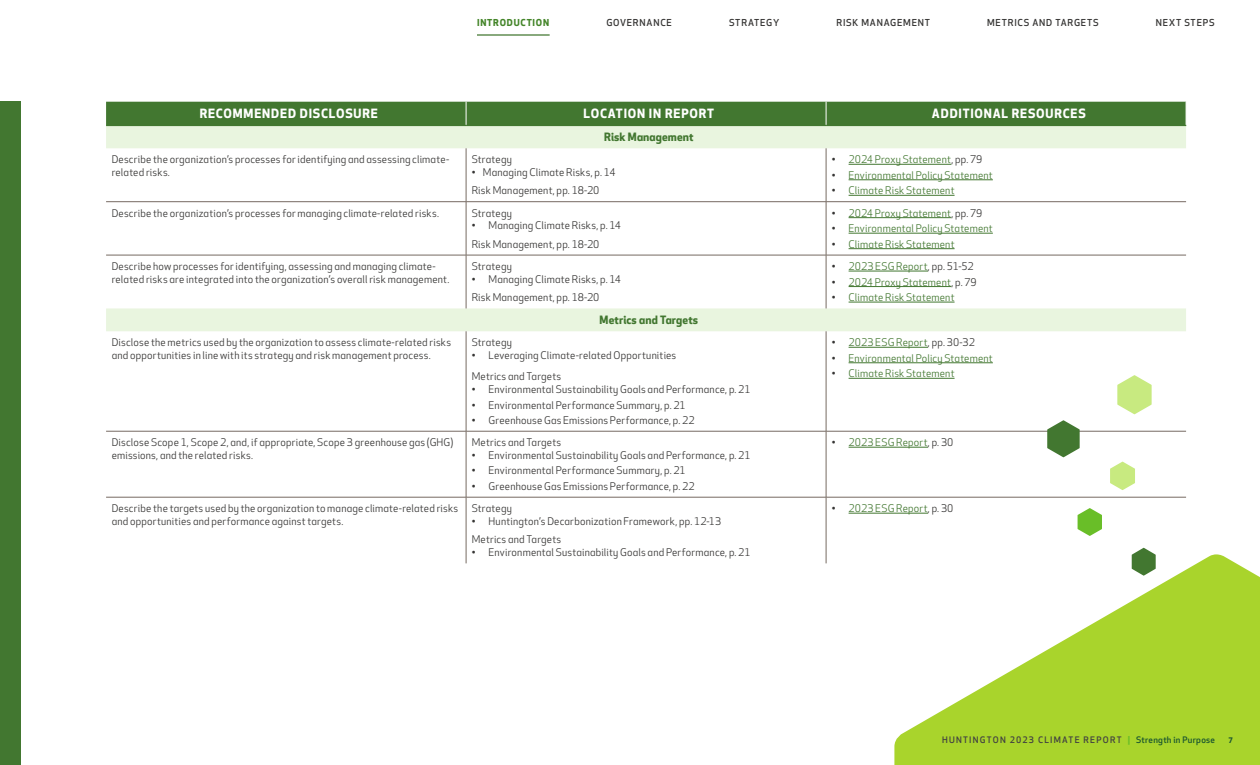
<style>
.page{position:relative;width:1260px;height:765px;background:#fff}
.page>*{position:absolute;margin:0;border:0;box-sizing:border-box;transform-origin:0 0}
.Chart_Copy{font:700 12.5px "Huntington Apex";letter-spacing:.065em;color:#fff}
.Chart_Copy-2{font:700 11.25px "Huntington Apex";letter-spacing:.01em;color:#427730}
.Chart_Body_Copy{font:10.25px/12.8px "Huntington Apex";letter-spacing:.02em;color:#363534}
.t1{font:10.25px "Huntington Apex";letter-spacing:.015em;color:#427730}
.t2{font:500 9.38px "Huntington Apex";letter-spacing:.085em;color:#363534}
.t3{font:700 9.38px "Huntington Apex";letter-spacing:.085em;color:#448529}
.t4{font:500 8.75px "Huntington Apex";letter-spacing:.14em;color:#414042}
.t5{font:700 7.5px "Huntington Apex";color:#1b5630}
.s1{color:#363534}
.s2{font-weight:700;color:#69be28}
.s3{color:#1b5630}
</style>
<div class="page">
<div style="left:0;top:101px;width:21px;height:664px;background:#427730"></div>
<hr style="left:477px;top:34px;width:73px;height:2px;background:#427730">
<svg style="left:894px;top:554px;width:366px;height:211px;fill:#a9d42c"></svg>
<svg style="left:106px;top:126px;width:1080px;height:205px"></svg>
<hr style="left:106px;top:125px;width:360px;height:1px;background:#427730">
<hr style="left:466px;top:125px;width:360px;height:1px;background:#427730">
<hr style="left:826px;top:125px;width:360px;height:1px;background:#427730">
<div style="left:106px;top:102px;width:1081px;height:23px;background:#427730"></div>
<hr style="left:466px;top:148px;width:1px;height:54px;background:#766a62">
<hr style="left:826px;top:148px;width:1px;height:54px;background:#766a62">
<hr style="left:106px;top:201px;width:360px;height:1px;background:#766a62">
<hr style="left:466px;top:201px;width:360px;height:1px;background:#766a62">
<hr style="left:466px;top:202px;width:1px;height:53px;background:#766a62">
<hr style="left:826px;top:201px;width:360px;height:1px;background:#766a62">
<hr style="left:826px;top:202px;width:1px;height:53px;background:#766a62">
<hr style="left:106px;top:255px;width:360px;height:1px;background:#766a62">
<hr style="left:466px;top:255px;width:360px;height:1px;background:#766a62">
<hr style="left:466px;top:255px;width:1px;height:53px;background:#766a62">
<hr style="left:826px;top:255px;width:360px;height:1px;background:#766a62">
<hr style="left:826px;top:255px;width:1px;height:53px;background:#766a62">
<hr style="left:466px;top:331px;width:1px;height:100px;background:#766a62">
<hr style="left:826px;top:331px;width:1px;height:100px;background:#766a62">
<hr style="left:106px;top:431px;width:360px;height:1px;background:#766a62">
<hr style="left:466px;top:431px;width:360px;height:1px;background:#766a62">
<hr style="left:466px;top:431px;width:1px;height:66px;background:#766a62">
<hr style="left:826px;top:431px;width:360px;height:1px;background:#766a62">
<hr style="left:826px;top:431px;width:1px;height:66px;background:#766a62">
<hr style="left:106px;top:497px;width:360px;height:1px;background:#766a62">
<hr style="left:466px;top:497px;width:360px;height:1px;background:#766a62">
<hr style="left:466px;top:497px;width:1px;height:66px;background:#766a62">
<hr style="left:826px;top:497px;width:360px;height:1px;background:#766a62">
<hr style="left:826px;top:497px;width:1px;height:66px;background:#766a62">
<hr style="left:849px;top:164px;width:102px;height:1px;background:#427730">
<hr style="left:849px;top:180px;width:144px;height:1px;background:#427730">
<hr style="left:849px;top:195px;width:106px;height:1px;background:#427730">
<hr style="left:849px;top:217px;width:102px;height:1px;background:#427730">
<hr style="left:849px;top:233px;width:144px;height:1px;background:#427730">
<hr style="left:849px;top:248px;width:106px;height:1px;background:#427730">
<hr style="left:849px;top:271px;width:79px;height:1px;background:#427730">
<hr style="left:849px;top:286px;width:102px;height:1px;background:#427730">
<hr style="left:849px;top:302px;width:106px;height:1px;background:#427730">
<hr style="left:849px;top:347px;width:79px;height:1px;background:#427730">
<hr style="left:849px;top:363px;width:144px;height:1px;background:#427730">
<hr style="left:849px;top:378px;width:106px;height:1px;background:#427730">
<hr style="left:849px;top:447px;width:79px;height:1px;background:#427730">
<hr style="left:849px;top:513px;width:79px;height:1px;background:#427730">
<svg style="left:1047px;top:420px;width:33px;height:37px"></svg>
<svg style="left:1117px;top:375px;width:35px;height:39px"></svg>
<svg style="left:1110px;top:462px;width:25px;height:28px"></svg>
<svg style="left:1132px;top:548px;width:24px;height:28px"></svg>
<svg style="left:1078px;top:508px;width:24px;height:28px"></svg>
<p class="t3" style="left:477px;top:17px;width:74px">INTRODUCTION</p>
<p class="t2" style="left:606px;top:17px;width:67px">GOVERNANCE</p>
<p class="t2" style="left:729px;top:17px;width:52px">STRATEGY</p>
<p class="t2" style="left:836px;top:17px;width:95px">RISK MANAGEMENT</p>
<p class="t2" style="left:987px;top:17px;width:113px">METRICS AND TARGETS</p>
<p class="t2" style="left:1156px;top:17px;width:60px">NEXT STEPS</p>
<p class="Chart_Copy" style="left:200px;top:106px;width:180px">RECOMMENDED DISCLOSURE</p>
<p class="Chart_Copy" style="left:584px;top:106px;width:132px">LOCATION IN REPORT</p>
<p class="Chart_Copy" style="left:932px;top:106px;width:155px">ADDITIONAL RESOURCES</p>
<p class="Chart_Copy-2" style="left:604px;top:130px;width:91px">Risk Management</p>
<p class="Chart_Body_Copy" style="left:112px;top:154px;width:339px">Describe the organization’s processes for identifying and assessing climate&shy;related risks.</p>
<p class="Chart_Body_Copy" style="left:472px;top:154px;width:42px">Strategy</p>
<p class="t1" style="left:832px;top:154px;width:152px"><span class="s1">•</span> 2024 Proxy Statement<span class="s1">, pp. 79</span></p>
<p class="t1" style="left:832px;top:169px;width:163px"><span class="s1">•</span> Environmental Policy Statement</p>
<p class="t1" style="left:832px;top:185px;width:124px"><span class="s1">•</span> Climate Risk Statement</p>
<p class="Chart_Body_Copy" style="left:472px;top:166px;width:145px">• Managing Climate Risks, p. 14</p>
<p class="Chart_Body_Copy" style="left:472px;top:185px;width:129px">Risk Management, pp. 18-20</p>
<p class="Chart_Body_Copy" style="left:112px;top:207px;width:329px">Describe the organization’s processes for managing climate-related risks.</p>
<p class="Chart_Body_Copy" style="left:472px;top:207px;width:42px">Strategy</p>
<p class="Chart_Body_Copy" style="left:472px;top:220px;width:151px">• Managing Climate Risks, p. 14</p>
<p class="Chart_Body_Copy" style="left:472px;top:238px;width:129px">Risk Management, pp. 18-20</p>
<p class="Chart_Body_Copy" style="left:112px;top:260px;width:339px">Describe how processes for identifying, assessing and managing climate&shy;related risks are integrated into the organization’s overall risk management.</p>
<p class="Chart_Body_Copy" style="left:472px;top:260px;width:42px">Strategy</p>
<p class="Chart_Body_Copy" style="left:472px;top:273px;width:151px">• Managing Climate Risks, p. 14</p>
<p class="Chart_Body_Copy" style="left:472px;top:292px;width:129px">Risk Management, pp. 18-20</p>
<p class="Chart_Copy-2" style="left:600px;top:313px;width:100px">Metrics and Targets</p>
<p class="Chart_Body_Copy" style="left:112px;top:337px;width:341px">Disclose the metrics used by the organization to assess climate-related risks and opportunities in line with its strategy and risk management process.</p>
<p class="Chart_Body_Copy" style="left:472px;top:337px;width:42px">Strategy</p>
<p class="Chart_Body_Copy" style="left:472px;top:349px;width:206px">• Leveraging Climate-related Opportunities</p>
<p class="Chart_Body_Copy" style="left:472px;top:370px;width:91px">Metrics and Targets</p>
<p class="Chart_Body_Copy" style="left:472px;top:383px;width:281px">• Environmental Sustainability Goals and Performance, p. 21</p>
<p class="Chart_Body_Copy" style="left:472px;top:399px;width:216px">• Environmental Performance Summary, p. 21</p>
<p class="Chart_Body_Copy" style="left:472px;top:414px;width:225px">• Greenhouse Gas Emissions Performance, p. 22</p>
<p class="Chart_Body_Copy" style="left:112px;top:436px;width:343px">Disclose Scope 1, Scope 2, and, if appropriate, Scope 3 greenhouse gas (GHG) emissions, and the related risks.</p>
<p class="Chart_Body_Copy" style="left:472px;top:436px;width:91px">Metrics and Targets</p>
<p class="Chart_Body_Copy" style="left:472px;top:449px;width:281px">• Environmental Sustainability Goals and Performance, p. 21</p>
<p class="Chart_Body_Copy" style="left:472px;top:465px;width:216px">• Environmental Performance Summary, p. 21</p>
<p class="Chart_Body_Copy" style="left:472px;top:480px;width:225px">• Greenhouse Gas Emissions Performance, p. 22</p>
<p class="Chart_Body_Copy" style="left:112px;top:502px;width:348px">Describe the targets used by the organization to manage climate-related risks and opportunities and performance against targets.</p>
<p class="Chart_Body_Copy" style="left:472px;top:502px;width:42px">Strategy</p>
<p class="Chart_Body_Copy" style="left:472px;top:515px;width:251px">• Huntington’s Decarbonization Framework, pp. 12-13</p>
<p class="Chart_Body_Copy" style="left:472px;top:534px;width:91px">Metrics and Targets</p>
<p class="Chart_Body_Copy" style="left:472px;top:546px;width:281px">• Environmental Sustainability Goals and Performance, p. 21</p>
<p class="t1" style="left:832px;top:207px;width:152px"><span class="s1">•</span> 2024 Proxy Statement<span class="s1">, pp. 79</span></p>
<p class="t1" style="left:832px;top:223px;width:163px"><span class="s1">•</span> Environmental Policy Statement</p>
<p class="t1" style="left:832px;top:238px;width:124px"><span class="s1">•</span> Climate Risk Statement</p>
<p class="t1" style="left:832px;top:261px;width:144px"><span class="s1">•</span> 2023 ESG Report<span class="s1">, pp. 51-52</span></p>
<p class="t1" style="left:832px;top:276px;width:147px"><span class="s1">•</span> 2024 Proxy Statement<span class="s1">, p. 79</span></p>
<p class="t1" style="left:832px;top:292px;width:124px"><span class="s1">•</span> Climate Risk Statement</p>
<p class="t1" style="left:832px;top:337px;width:145px"><span class="s1">•</span> 2023 ESG Report<span class="s1">, pp. 30-32</span></p>
<p class="t1" style="left:832px;top:352px;width:163px"><span class="s1">•</span> Environmental Policy Statement</p>
<p class="t1" style="left:832px;top:368px;width:124px"><span class="s1">•</span> Climate Risk Statement</p>
<p class="t1" style="left:832px;top:437px;width:123px"><span class="s1">•</span> 2023 ESG Report<span class="s1">, p. 30</span></p>
<p class="t1" style="left:832px;top:503px;width:123px"><span class="s1">•</span> 2023 ESG Report<span class="s1">, p. 30</span></p>
<p class="t4" style="left:942px;top:735px;width:274px">HUNTINGTON 2023 CLIMATE REPORT <span class="s2">|</span> <span class="s3">Strength in Purpose</span></p>
<p class="t5" style="left:1228px;top:736px;width:6px">7</p>
</div>
